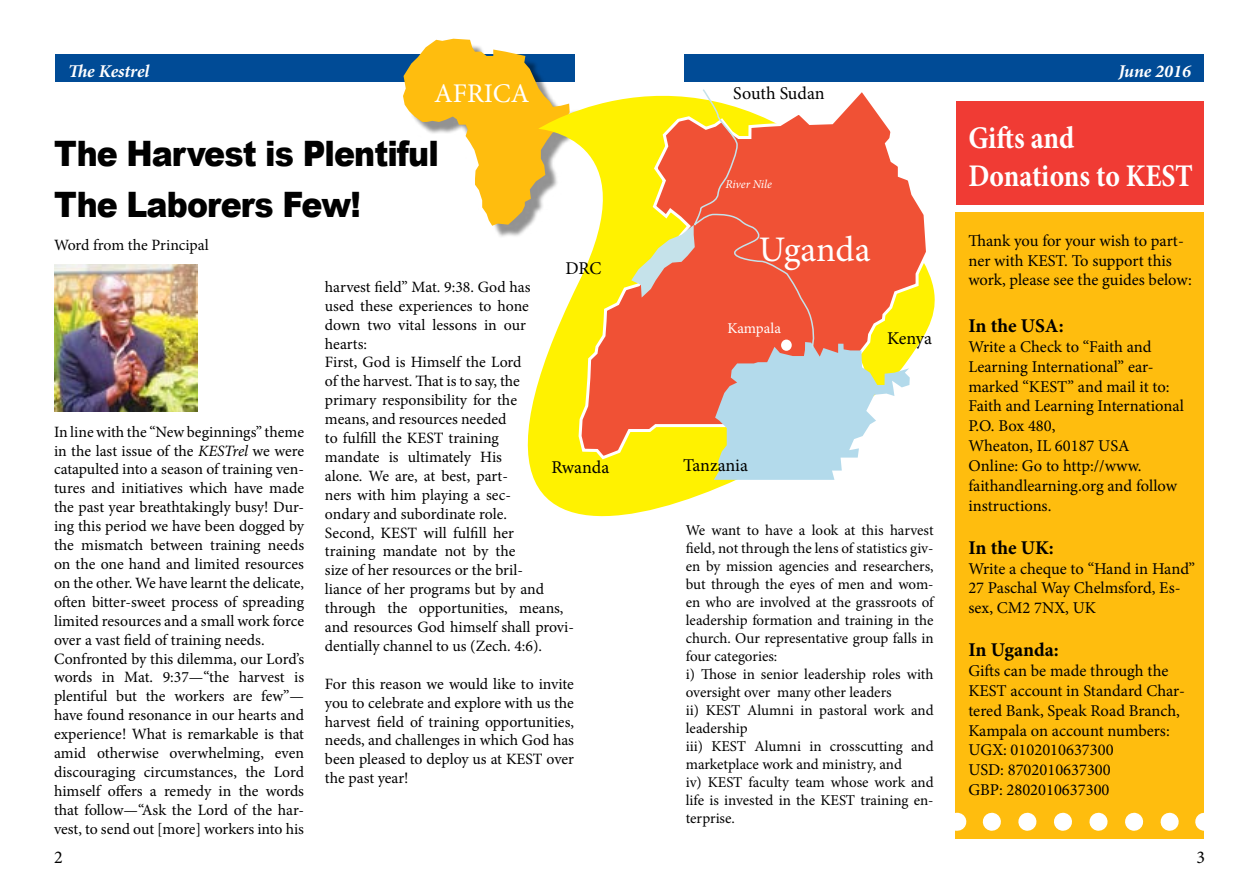
<style>
.page{position:relative;width:1259px;height:893px;background:#fff}
.page>*{position:absolute;margin:0;border:0;box-sizing:border-box;transform-origin:0 0}
.t1{font:36px "Minion Pro";letter-spacing:-.005em;color:#fff}
.t2{font:900 35.1px/51px "Arial";letter-spacing:-.03em;color:#000;scale:.9 1}
.t3{font:700 31.5px/37.8px "Minion Pro";color:#fff;scale:.88 1}
.t4{font:27px "Minion Pro";color:#fff}
.t5{font:700 19.5px "Minion Pro";color:#000}
.t6{font:18px "Minion Pro";letter-spacing:-.005em;color:#000}
.t7{font:italic 700 18px "Minion Pro";letter-spacing:-.005em;color:#fff}
.t8{font:16.5px/19.8px "Minion Pro";color:#000}
.t9{font:15.75px/18.9px "Minion Pro";letter-spacing:-.005em;color:#000}
.t10{font:15px/18px "Minion Pro";color:#000}
.t11{font:15px "Minion Pro";letter-spacing:-.005em;color:#fff}
.t12{font:italic 12px "Minion Pro";letter-spacing:-.005em;color:#fff}
.s1{font-style:italic}
</style>
<div class="page">
<div style="left:55px;top:55px;width:520px;height:27px;background:#004b96"></div>
<div style="left:683px;top:55px;width:520px;height:27px;background:#004b96"></div>
<div style="left:955px;top:213px;width:249px;height:626px;background:#ffbd0e"></div>
<div style="left:956px;top:102px;width:248px;height:103px;background:#f03b34"></div>
<svg style="left:991px;top:813px;width:188px;height:18px"></svg>
<svg style="left:956px;top:813px;width:1px;height:18px"></svg>
<svg style="left:376px;top:38px;width:584px;height:479px"></svg>
<svg style="left:577px;top:86px;width:353px;height:375px"></svg>
<svg style="left:631px;top:88px;width:278px;height:392px;background:#e99567"></svg>
<div style="left:781px;top:340px;width:10px;height:11px;background:#fff;border-radius:50%"></div>
<img style="left:54px;top:264px;width:143px;height:147px">
<p class="t7" style="left:68px;top:59px;width:83px">The Kestrel</p>
<p class="t7" style="left:1118px;top:59px;width:74px">June 2016</p>
<h3 class="t4" style="left:434px;top:75px;width:97px">AFRICA</h3>
<h2 class="t2" style="left:54px;top:127px;width:429px">The Harvest is Plentiful<br>The Laborers Few!</h2>
<p class="t9" style="left:54px;top:236px;width:156px">Word from the Principal</p>
<p class="t6" style="left:565px;top:256px;width:38px">DRC</p>
<p class="t6" style="left:733px;top:81px;width:93px">South Sudan</p>
<p class="t12" style="left:725px;top:176px;width:48px">River Nile</p>
<h1 class="t1" style="left:759px;top:226px;width:113px">Uganda</h1>
<p class="t9" style="left:54px;top:422px;width:252px">In line with the “New beginnings” theme in the last issue of the <span class="s1">KESTrel</span> we were catapulted into a season of training ven&shy;tures and initiatives which have made the past year breathtakingly busy! Dur&shy;ing this period we have been dogged by the mismatch between training needs on the one hand and limited resources on the other. We have learnt the delicate, often bitter-sweet process of spreading limited resources and a small work force over a vast field of training needs.<br>Confronted by this dilemma, our Lord’s words in Mat. 9:37—“the harvest is plentiful but the workers are few”— have found resonance in our hearts and experience! What is remarkable is that amid otherwise overwhelming, even discouraging circumstances, the Lord himself offers a remedy in the words that follow—“Ask the Lord of the har&shy;vest, to send out [more] workers into his</p>
<p class="t9" style="left:325px;top:277px;width:250px">harvest field” Mat. 9:38. God has<br>used these experiences to hone<br>down two vital lessons in our<br>hearts:<br>First, God is Himself the Lord<br>of the harvest. That is to say, the primary responsibility for the<br>means, and resources needed<br>to fulfill the KEST training<br>mandate is ultimately His<br>alone. We are, at best, part-<br>ners with him playing a sec-<br>ondary and subordinate role.<br>Second, KEST will fulfill her<br>training mandate not by the<br>size of her resources or the bril-<br>liance of her programs but by and through the opportunities, means, and resources God himself shall provi&shy;dentially channel to us (Zech. 4:6).</p>
<p class="t9" style="left:325px;top:674px;width:251px;text-align:justify">For this reason we would like to invite you to celebrate and explore with us the harvest field of training opportunities, needs, and challenges in which God has been pleased to deploy us at KEST over the past year!</p>
<p class="t11" style="left:727px;top:319px;width:55px">Kampala</p>
<p class="t6" style="left:887px;top:326px;width:46px">Kenya</p>
<p class="t6" style="left:551px;top:455px;width:59px">Rwanda</p>
<p class="t6" style="left:683px;top:453px;width:66px">Tanzania</p>
<p class="t10" style="left:686px;top:521px;width:249px">We want to have a look at this harvest field, not through the lens of statistics giv&shy;en by mission agencies and researchers, but through the eyes of men and wom&shy;en who are involved at the grassroots of leadership formation and training in the church. Our representative group falls in four categories:<br>i) Those in senior leadership roles with oversight over many other leaders<br>ii) KEST Alumni in pastoral work and leadership<br>iii) KEST Alumni in crosscutting and marketplace work and ministry, and<br>iv) KEST faculty team whose work and life is invested in the KEST training en&shy;terprise.</p>
<h3 class="t3" style="left:968px;top:119px;width:257px">Gifts and<br>Donations to KEST</h3>
<p class="t8" style="left:968px;top:231px;width:225px">Thank you for your wish to part&shy;ner with KEST. To support this work, please see the guides below:</p>
<p class="t5" style="left:968px;top:312px;width:97px">In the USA:</p>
<p class="t8" style="left:968px;top:337px;width:217px">Write a Check to “Faith and<br>Learning International” ear&shy;marked “KEST” and mail it to:<br>Faith and Learning International<br>P.O. Box 480,<br>Wheaton, IL 60187 USA<br>Online: Go to http://www. faithandlearning.org and follow instructions.</p>
<p class="t5" style="left:968px;top:534px;width:87px">In the UK:</p>
<p class="t8" style="left:968px;top:558px;width:228px">Write a cheque to “Hand in Hand”<br>27 Paschal Way Chelmsford, Es&shy;sex, CM2 7NX, UK</p>
<p class="t5" style="left:968px;top:636px;width:92px">In Uganda:</p>
<p class="t8" style="left:968px;top:661px;width:218px">Gifts can be made through the<br>KEST account in Standard Char&shy;tered Bank, Speak Road Branch,<br>Kampala on account numbers:<br>UGX: 0102010637300<br>USD: 8702010637300<br>GBP: 2802010637300</p>
<p class="t6" style="left:54px;top:845px;width:10px">2</p>
<p class="t6" style="left:1196px;top:845px;width:10px">3</p>
</div>
